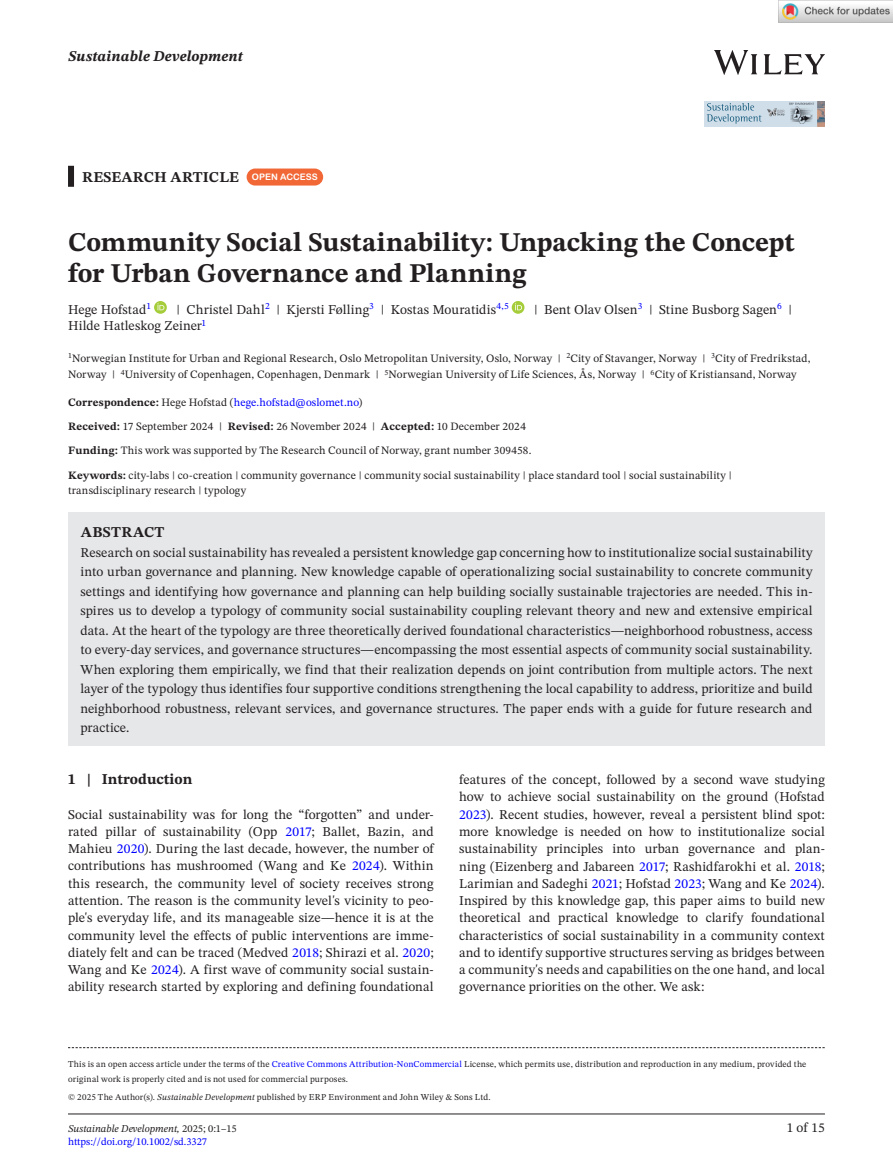
<style>
.page{position:relative;width:893px;height:1174px;background:#fff}
.page>*{position:absolute;margin:0;border:0;box-sizing:border-box;transform-origin:0 0}
.t1{font:700 27px/31.5px "STIX Two Text";letter-spacing:.005em;color:#231f20}
.t2{font:700 15px "STIX Two Text";letter-spacing:.01em;color:#231f20}
.t3{font:italic 700 15px "STIX Two Text";letter-spacing:.005em;color:#231f20}
.t4{font:13.5px/17.2px "STIX Two Text";letter-spacing:.005em;color:#231f20;text-align:justify}
.t5{font:11.25px/24px "STIX Two Text";letter-spacing:.015em;color:#231f20}
.t6{font:10.5px/12.6px "STIX Two Text";color:#00f}
.t7{font:9px/15px "STIX Two Text";letter-spacing:.02em;color:#231f20}
.s1{font-family:"Arial Rounded MT Bold";font-weight:400;font-size:9px;color:#fff}
.s2{font-weight:700}
.s3{color:#00f}
.s4{font-style:italic}
.s5{font-style:italic;color:#231f20}
.s6{color:#231f20}
</style>
<div class="page">
<hr style="left:68px;top:1113px;width:757px;height:1px;background:#231f20">
<img style="left:714px;top:51px;width:111px;height:23px">
<div style="left:704px;top:101px;width:121px;height:25px;background:#cfdee9"></div>
<svg style="left:707px;top:103px;width:54px;height:21px"></svg>
<svg style="left:767px;top:101px;width:58px;height:25px"></svg>
<img style="left:790px;top:106px;width:23px;height:18px">
<div style="left:68px;top:166px;width:6px;height:21px;background:#231f20"></div>
<div style="left:68px;top:512px;width:757px;height:42px;background:#e6e7e9"></div>
<div style="left:68px;top:531px;width:757px;height:215px;background:#e6e7e9"></div>
<div style="left:247px;top:168px;width:76px;height:17px;background:#f16736;border-radius:9px"></div>
<svg style="left:154px;top:301px;width:13px;height:13px"></svg>
<svg style="left:157px;top:303px;width:7px;height:7px"></svg>
<svg style="left:512px;top:301px;width:12px;height:13px"></svg>
<svg style="left:515px;top:303px;width:7px;height:7px"></svg>
<svg style="left:68px;top:1047px;width:757px;height:1px"></svg>
<img style="left:779px;top:0;width:114px;height:23px">
<p class="t3" style="left:68px;top:46px;width:177px">Sustainable Development</p>
<p class="t2" style="left:82px;top:166px;width:237px">RESEARCH ARTICLE <span class="s1">OPEN ACCESS</span></p>
<h1 class="t1" style="left:68px;top:227px;width:728px">Community Social Sustainability: Unpacking the Concept for Urban Governance and Planning</h1>
<p class="t4" style="left:68px;top:300px;width:85px">Hege Hofstad<sup>1</sup></p>
<p class="t4" style="left:177px;top:300px;width:334px">| Christel Dahl<sup>2</sup> | Kjersti Følling<sup>3</sup> | Kostas Mouratidis<sup>4,5</sup></p>
<p class="t4" style="left:534px;top:300px;width:259px">| Bent Olav Olsen<sup>3</sup> | Stine Busborg Sagen<sup>6</sup> |</p>
<p class="t4" style="left:68px;top:317px;width:140px">Hilde Hatleskog Zeiner<sup>1</sup></p>
<p class="t5" style="left:68px;top:350px;width:744px;line-height:16.5px"><sup>1</sup>Norwegian Institute for Urban and Regional Research, Oslo Metropolitan University, Oslo, Norway | <sup>2</sup>City of Stavanger, Norway | <sup>3</sup>City of Fredrikstad,<br>Norway | <sup>4</sup>University of Copenhagen, Copenhagen, Denmark | <sup>5</sup>Norwegian University of Life Sciences, Ås, Norway | <sup>6</sup>City of Kristiansand, Norway</p>
<p class="t5" style="left:68px;top:390px;width:465px"><span class="s2">Correspondence:</span> Hege Hofstad (<span class="s3">hege.hofstad@oslomet.no</span>)<br><span class="s2">Received:</span> 17 September 2024 | <span class="s2">Revised:</span> 26 November 2024 | <span class="s2">Accepted:</span> 10 December 2024<br><span class="s2">Funding:</span> This work was supported by The Research Council of Norway, grant number 309458.</p>
<p class="t5" style="left:68px;top:467px;width:665px;line-height:15px"><span class="s2">Keywords:</span> city-labs | co-creation | community governance | community social sustainability | place standard tool | social sustainability | transdisciplinary research | typology</p>
<p class="t2" style="left:81px;top:521px;width:85px">ABSTRACT</p>
<p class="t4" style="left:80px;top:542px;width:734px;line-height:19.5px">Research on social sustainability has revealed a persistent knowledge gap concerning how to institutionalize social sustainability into urban governance and planning. New knowledge capable of operationalizing social sustainability to concrete community settings and identifying how governance and planning can help building socially sustainable trajectories are needed. This in&shy;spires us to develop a typology of community social sustainability coupling relevant theory and new and extensive empirical data. At the heart of the typology are three theoretically derived foundational characteristics—neighborhood robustness, access to every-day services, and governance structures—encompassing the most essential aspects of community social sustainability.<br>When exploring them empirically, we find that their realization depends on joint contribution from multiple actors. The next layer of the typology thus identifies four supportive conditions strengthening the local capability to address, prioritize and build neighborhood robustness, relevant services, and governance structures. The paper ends with a guide for future research and practice.</p>
<p class="t2" style="left:68px;top:768px;width:126px">1 | Introduction</p>
<p class="t4" style="left:68px;top:805px;width:367px">Social sustainability was for long the “forgotten” and under&shy;rated pillar of sustainability (Opp <span class="s3">2017</span>; Ballet, Bazin, and Mahieu <span class="s3">2020</span>). During the last decade, however, the number of contributions has mushroomed (Wang and Ke <span class="s3">2024</span>). Within this research, the community level of society receives strong attention. The reason is the community level's vicinity to peo&shy;ple's everyday life, and its manageable size—hence it is at the community level the effects of public interventions are imme&shy;diately felt and can be traced (Medved <span class="s3">2018</span>; Shirazi et al. <span class="s3">2020</span>; Wang and Ke <span class="s3">2024</span>). A first wave of community social sustain&shy;ability research started by exploring and defining foundational</p>
<p class="t4" style="left:459px;top:771px;width:367px">features of the concept, followed by a second wave studying how to achieve social sustainability on the ground (Hofstad <span class="s3">2023</span>). Recent studies, however, reveal a persistent blind spot: more knowledge is needed on how to institutionalize social sustainability principles into urban governance and plan&shy;ning (Eizenberg and Jabareen <span class="s3">2017</span>; Rashidfarokhi et al. <span class="s3">2018</span>; Larimian and Sadeghi <span class="s3">2021</span>; Hofstad <span class="s3">2023</span>; Wang and Ke <span class="s3">2024</span>).<br>Inspired by this knowledge gap, this paper aims to build new theoretical and practical knowledge to clarify foundational characteristics of social sustainability in a community context and to identify supportive structures serving as bridges between a community's needs and capabilities on the one hand, and local governance priorities on the other. We ask:</p>
<p class="t7" style="left:68px;top:1056px;width:740px">This is an open access article under the terms of the <span class="s3">Creative Commons Attribution-NonCommercial</span> License, which permits use, distribution and reproduction in any medium, provided the original work is properly cited and is not used for commercial purposes.</p>
<p class="t7" style="left:68px;top:1089px;width:424px">© 2025 The Author(s). <span class="s4">Sustainable Development</span> published by ERP Environment and John Wiley &amp; Sons Ltd.</p>
<p class="t6" style="left:68px;top:1122px;width:170px"><span class="s5">Sustainable Development,</span> <span class="s6">2025; 0:1–15 </span>https://doi.org/10.1002/sd.3327</p>
<p class="t4" style="left:787px;top:1119px;width:40px">1 of 15</p>
</div>
